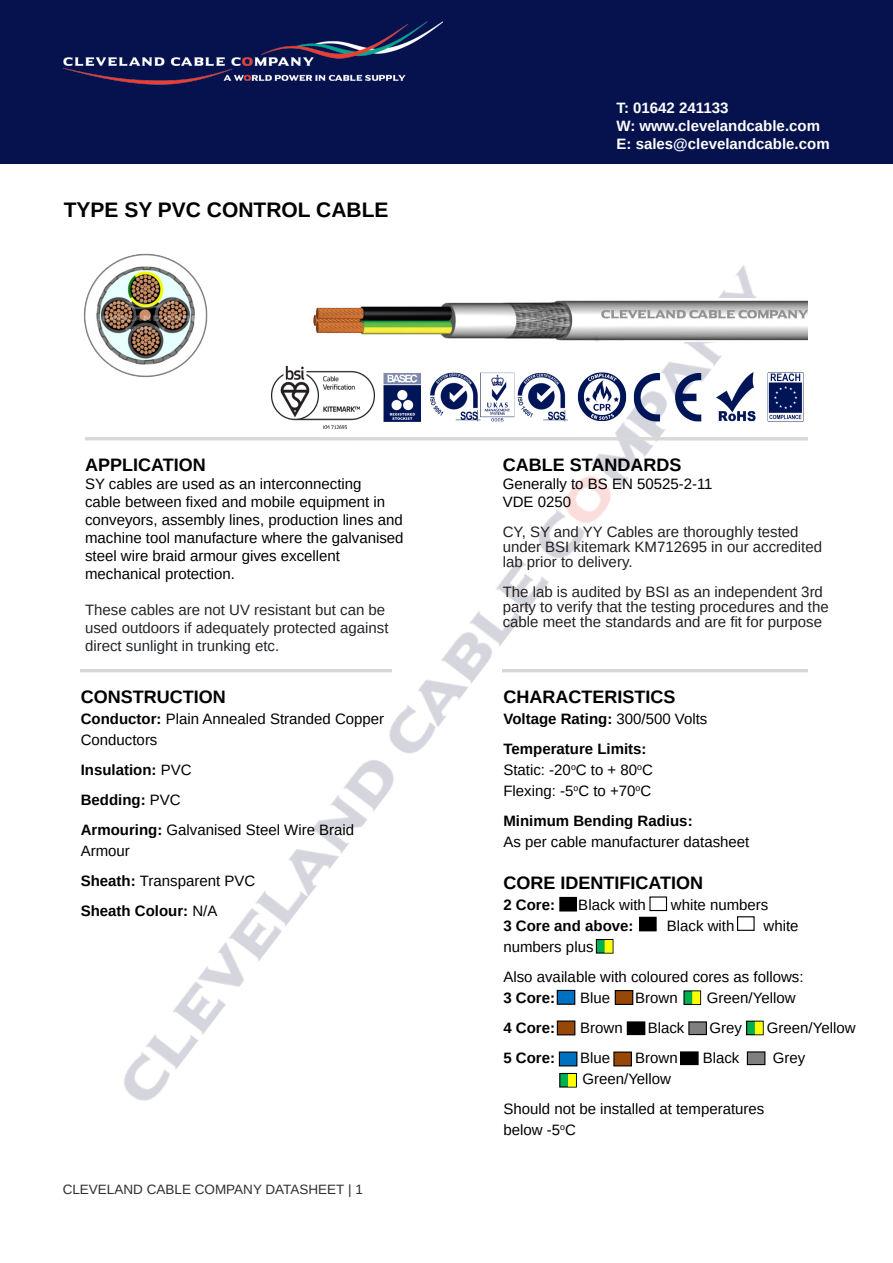
<style>
.page{position:relative;width:893px;height:1263px;background:#fff}
.page>*{position:absolute;margin:0;border:0;box-sizing:border-box;transform-origin:0 0}
.t1{font:700 21px "Arimo";color:#000}
.t2{font:700 18px "Arimo";color:#000}
.t3{font:15px/18px "Arimo";color:#000}
.t4{font:15px/15px "Arimo";color:#231f20}
.t5{font:700 15px "Arimo";color:#000}
.t6{font:15px/18px "Arimo";color:#212529}
.t7{font:700 15px/18px "Arimo";color:#fff}
.t8{font:13.5px "Arimo";color:#312f30}
.s1{font-weight:700}
.s2{font-weight:400}
</style>
<div class="page">
<div style="left:0;top:0;width:893px;height:164px;background:#05124e"></div>
<img style="left:64px;top:21px;width:378px;height:64px">
<img style="left:86px;top:265px;width:706px;height:836px">
<img style="left:310px;top:299px;width:497px;height:42px">
<hr style="left:85px;top:437px;width:723px;height:3px;background:#d8d8d8">
<hr style="left:503px;top:669px;width:305px;height:3px;background:#d8d8d8">
<hr style="left:81px;top:669px;width:311px;height:3px;background:#d8d8d8">
<img style="left:378px;top:359px;width:426px;height:73px">
<img style="left:83px;top:253px;width:133px;height:130px">
<div style="left:640px;top:917px;width:16px;height:14px;background:#000"></div>
<div style="left:639px;top:917px;width:18px;height:14px;border:1px solid #000"></div>
<div style="left:737px;top:916px;width:18px;height:15px;border:1px solid #000"></div>
<div style="left:596px;top:939px;width:17px;height:14px;background:#00b050"></div>
<div style="left:596px;top:939px;width:17px;height:14px;border:1px solid #000"></div>
<div style="left:605px;top:940px;width:7px;height:12px;background:#ff0"></div>
<div style="left:605px;top:940px;width:8px;height:13px;border:1px solid #ff0"></div>
<div style="left:557px;top:990px;width:18px;height:14px;background:#0070c0"></div>
<div style="left:557px;top:990px;width:18px;height:15px;border:1px solid #000"></div>
<div style="left:615px;top:990px;width:18px;height:14px;background:#974706"></div>
<div style="left:615px;top:990px;width:18px;height:15px;border:1px solid #000"></div>
<div style="left:684px;top:991px;width:16px;height:13px;background:#00b050"></div>
<div style="left:683px;top:990px;width:18px;height:15px;border:1px solid #000"></div>
<div style="left:693px;top:992px;width:7px;height:11px;background:#ff0"></div>
<div style="left:692px;top:991px;width:8px;height:13px;border:1px solid #ff0"></div>
<div style="left:557px;top:1021px;width:18px;height:14px;background:#974706"></div>
<div style="left:557px;top:1020px;width:18px;height:15px;border:1px solid #000"></div>
<div style="left:627px;top:1022px;width:18px;height:12px;background:#000"></div>
<div style="left:627px;top:1021px;width:18px;height:14px;border:1px solid #000"></div>
<div style="left:689px;top:1022px;width:17px;height:12px;background:#7f7f7f"></div>
<div style="left:688px;top:1021px;width:19px;height:14px;border:1px solid #000"></div>
<div style="left:747px;top:1021px;width:16px;height:14px;background:#00b050"></div>
<div style="left:746px;top:1021px;width:18px;height:14px;border:1px solid #000"></div>
<div style="left:755px;top:1022px;width:7px;height:12px;background:#ff0"></div>
<div style="left:755px;top:1022px;width:8px;height:12px;border:1px solid #ff0"></div>
<div style="left:560px;top:897px;width:16px;height:14px;background:#000"></div>
<div style="left:559px;top:897px;width:18px;height:14px;border:1px solid #000"></div>
<div style="left:649px;top:896px;width:18px;height:15px;border:1px solid #000"></div>
<div style="left:559px;top:1052px;width:18px;height:14px;background:#0070c0"></div>
<div style="left:614px;top:1052px;width:17px;height:14px;background:#974706"></div>
<div style="left:613px;top:1051px;width:19px;height:15px;border:1px solid #000"></div>
<div style="left:681px;top:1052px;width:17px;height:12px;background:#000"></div>
<div style="left:680px;top:1051px;width:19px;height:14px;border:1px solid #000"></div>
<div style="left:747px;top:1052px;width:18px;height:12px;background:#7f7f7f"></div>
<div style="left:747px;top:1051px;width:18px;height:14px;border:1px solid #000"></div>
<div style="left:560px;top:1073px;width:16px;height:14px;background:#00b050"></div>
<div style="left:559px;top:1073px;width:18px;height:14px;border:1px solid #000"></div>
<div style="left:569px;top:1074px;width:6px;height:12px;background:#ff0"></div>
<div style="left:568px;top:1074px;width:8px;height:13px;border:1px solid #ff0"></div>
<img style="left:271px;top:367px;width:103px;height:61px">
<p class="t1" style="left:64px;top:196px;width:326px">TYPE SY PVC CONTROL CABLE</p>
<p class="t2" style="left:85px;top:452px;width:122px">APPLICATION</p>
<p class="t3" style="left:85px;top:475px;width:320px">SY cables are used as an interconnecting<br>cable between fixed and mobile equipment in conveyors, assembly lines, production lines and machine tool manufacture where the galvanised steel wire braid armour gives excellent mechanical protection.</p>
<p class="t6" style="left:85px;top:601px;width:305px">These cables are not UV resistant but can be used outdoors if adequately protected against direct sunlight in trunking etc.</p>
<p class="t2" style="left:81px;top:684px;width:146px">CONSTRUCTION</p>
<p class="t3" style="left:81px;top:708px;width:305px;line-height:21px"><span class="s1">Conductor:</span> Plain Annealed Stranded Copper<br>Conductors</p>
<p class="t5" style="left:81px;top:759px;width:112px">Insulation: <span class="s2">PVC</span></p>
<p class="t5" style="left:81px;top:789px;width:101px">Bedding: <span class="s2">PVC</span></p>
<p class="t3" style="left:81px;top:819px;width:275px;line-height:21px"><span class="s1">Armouring:</span> Galvanised Steel Wire Braid<br>Armour</p>
<p class="t3" style="left:81px;top:872px;width:176px"><span class="s1">Sheath:</span> Transparent PVC</p>
<p class="t5" style="left:81px;top:900px;width:138px">Sheath Colour: <span class="s2">N/A</span></p>
<p class="t8" style="left:63px;top:1181px;width:302px">CLEVELAND CABLE COMPANY DATASHEET | 1</p>
<p class="t7" style="left:617px;top:99px;width:215px">T: 01642 241133<br>W: www.clevelandcable.com<br>E: sales@clevelandcable.com</p>
<p class="t2" style="left:503px;top:453px;width:180px">CABLE STANDARDS</p>
<p class="t3" style="left:503px;top:475px;width:211px">Generally to BS EN 50525-2-11</p>
<p class="t3" style="left:503px;top:493px;width:70px">VDE 0250</p>
<p class="t4" style="left:503px;top:525px;width:321px">CY, SY and YY Cables are thoroughly tested under BSI kitemark KM712695 in our accredited lab prior to delivery.</p>
<p class="t4" style="left:503px;top:585px;width:328px">The lab is audited by BSI as an independent 3rd party to verify that the testing procedures and the cable meet the standards and are fit for purpose</p>
<p class="t2" style="left:503px;top:684px;width:173px">CHARACTERISTICS</p>
<p class="t5" style="left:503px;top:708px;width:205px">Voltage Rating: <span class="s2">300/500 Volts</span></p>
<p class="t5" style="left:503px;top:738px;width:145px">Temperature Limits:</p>
<p class="t3" style="left:503px;top:761px;width:151px">Static: -20<sup>o</sup>C to + 80<sup>o</sup>C</p>
<p class="t3" style="left:503px;top:782px;width:149px">Flexing: -5<sup>o</sup>C to +70<sup>o</sup>C</p>
<p class="t5" style="left:503px;top:810px;width:191px">Minimum Bending Radius:</p>
<p class="t3" style="left:503px;top:833px;width:247px">As per cable manufacturer datasheet</p>
<p class="t2" style="left:503px;top:870px;width:201px">CORE IDENTIFICATION</p>
<p class="t5" style="left:503px;top:894px;width:53px">2 Core:</p>
<p class="t3" style="left:578px;top:896px;width:69px">Black with</p>
<p class="t3" style="left:671px;top:896px;width:99px">white numbers</p>
<p class="t5" style="left:503px;top:915px;width:132px">3 Core and above:</p>
<p class="t3" style="left:667px;top:917px;width:69px">Black with</p>
<p class="t3" style="left:764px;top:917px;width:37px">white</p>
<p class="t3" style="left:503px;top:938px;width:92px">numbers plus</p>
<p class="t3" style="left:503px;top:968px;width:302px">Also available with coloured cores as follows:</p>
<p class="t5" style="left:503px;top:987px;width:53px">3 Core:</p>
<p class="t3" style="left:580px;top:989px;width:32px">Blue</p>
<p class="t3" style="left:635px;top:989px;width:44px">Brown</p>
<p class="t3" style="left:707px;top:989px;width:90px">Green/Yellow</p>
<p class="t5" style="left:503px;top:1017px;width:53px">4 Core:</p>
<p class="t3" style="left:580px;top:1019px;width:44px">Brown</p>
<p class="t3" style="left:648px;top:1019px;width:38px">Black</p>
<p class="t3" style="left:709px;top:1019px;width:34px">Grey</p>
<p class="t3" style="left:767px;top:1019px;width:90px">Green/Yellow</p>
<p class="t5" style="left:503px;top:1047px;width:53px">5 Core:</p>
<p class="t3" style="left:580px;top:1049px;width:32px">Blue</p>
<p class="t3" style="left:635px;top:1049px;width:44px">Brown</p>
<p class="t3" style="left:703px;top:1049px;width:38px">Black</p>
<p class="t3" style="left:773px;top:1049px;width:34px">Grey</p>
<p class="t3" style="left:582px;top:1070px;width:90px">Green/Yellow</p>
<p class="t3" style="left:503px;top:1100px;width:262px">Should not be installed at temperatures</p>
<p class="t3" style="left:503px;top:1121px;width:74px">below -5<sup>o</sup>C</p>
</div>
